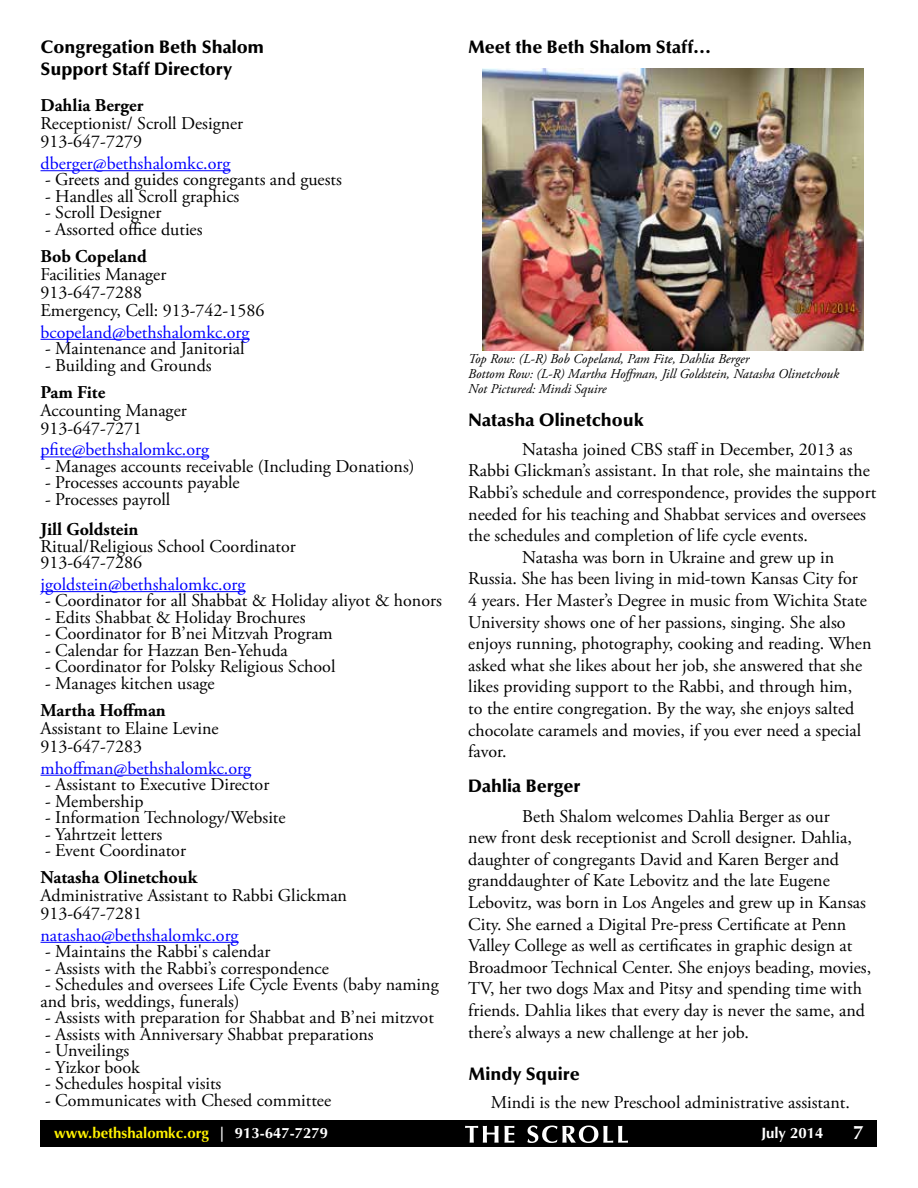
<style>
.page{position:relative;width:918px;height:1188px;background:#fff}
.page>*{position:absolute;margin:0;border:0;box-sizing:border-box;transform-origin:0 0}
.t1{font:700 19.5px "Optima LT Std";color:#fff}
.t2{font:18px/21.6px "Adobe Garamond Pro";color:#000}
.t3{font:18px "Adobe Garamond Pro";color:#00f}
.t4{font:900 18px/21.6px "Optima LT Std";color:#000}
.t5{font:700 18px "Adobe Garamond Pro";color:#000}
.t6{font:700 15px "Optima LT Std";color:#fff200}
.t7{font:700 15px "Optima LT Std";color:#fff}
.t8{font:italic 13.5px/15px "Adobe Garamond Pro";color:#000}
.s1{color:#fff}
</style>
<div class="page">
<div style="left:40px;top:1120px;width:838px;height:28px;background:#000"></div>
<svg style="left:465px;top:1126px;width:49px;height:17px"></svg>
<svg style="left:527px;top:1126px;width:101px;height:17px"></svg>
<hr style="left:41px;top:170px;width:189px;height:1px;background:#00f">
<hr style="left:41px;top:339px;width:209px;height:1px;background:#00f">
<hr style="left:41px;top:456px;width:168px;height:1px;background:#00f">
<hr style="left:41px;top:591px;width:205px;height:1px;background:#00f">
<hr style="left:41px;top:775px;width:210px;height:1px;background:#00f">
<hr style="left:41px;top:942px;width:198px;height:1px;background:#00f">
<img style="left:482px;top:68px;width:381px;height:283px">
<p class="t4" style="left:41px;top:36px;width:225px">Congregation Beth Shalom<br>Support Staff Directory</p>
<p class="t5" style="left:41px;top:95px;width:104px">Dahlia Berger</p>
<p class="t2" style="left:41px;top:115px;width:204px;line-height:18px">Receptionist/ Scroll Designer<br>913-647-7279</p>
<p class="t3" style="left:41px;top:152px;width:191px">dberger@bethshalomkc.org</p>
<p class="t2" style="left:45px;top:170px;width:298px">- Greets and guides congregants and guests</p>
<p class="t2" style="left:45px;top:186px;width:196px">- Handles all Scroll graphics</p>
<p class="t2" style="left:45px;top:203px;width:118px">- Scroll Designer</p>
<p class="t2" style="left:45px;top:219px;width:159px">- Assorted office duties</p>
<p class="t5" style="left:41px;top:246px;width:108px">Bob Copeland</p>
<p class="t2" style="left:41px;top:266px;width:225px;line-height:18px">Facilities Manager<br>913-647-7288<br>Emergency, Cell: 913-742-1586</p>
<p class="t3" style="left:41px;top:321px;width:211px">bcopeland@bethshalomkc.org</p>
<p class="t2" style="left:45px;top:338px;width:201px">- Maintenance and Janitorial</p>
<p class="t2" style="left:45px;top:355px;width:168px">- Building and Grounds</p>
<p class="t5" style="left:41px;top:381px;width:66px">Pam Fite</p>
<p class="t2" style="left:41px;top:401px;width:148px;line-height:18px">Accounting Manager<br>913-647-7271</p>
<p class="t3" style="left:41px;top:439px;width:170px">pfite@bethshalomkc.org</p>
<p class="t2" style="left:45px;top:456px;width:371px">- Manages accounts receivable (Including Donations)</p>
<p class="t2" style="left:45px;top:472px;width:196px">- Processes accounts payable</p>
<p class="t2" style="left:45px;top:489px;width:127px">- Processes payroll</p>
<p class="t5" style="left:41px;top:519px;width:99px">Jill Goldstein</p>
<p class="t2" style="left:41px;top:538px;width:257px;line-height:16.5px">Ritual/Religious School Coordinator<br>913-647-7286</p>
<p class="t3" style="left:41px;top:573px;width:207px">jgoldstein@bethshalomkc.org</p>
<p class="t2" style="left:45px;top:591px;width:398px">- Coordinator for all Shabbat &amp; Holiday aliyot &amp; honors</p>
<p class="t2" style="left:45px;top:607px;width:262px">- Edits Shabbat &amp; Holiday Brochures</p>
<p class="t2" style="left:45px;top:624px;width:289px">- Coordinator for B’nei Mitzvah Program</p>
<p class="t2" style="left:45px;top:640px;width:244px">- Calendar for Hazzan Ben-Yehuda</p>
<p class="t2" style="left:45px;top:657px;width:292px">- Coordinator for Polsky Religious School</p>
<p class="t2" style="left:45px;top:673px;width:171px">- Manages kitchen usage</p>
<p class="t5" style="left:41px;top:700px;width:127px">Martha Hoffman</p>
<p class="t2" style="left:41px;top:720px;width:180px;line-height:18px">Assistant to Elaine Levine<br>913-647-7283</p>
<p class="t3" style="left:41px;top:757px;width:212px">mhoffman@bethshalomkc.org</p>
<p class="t2" style="left:45px;top:774px;width:226px">- Assistant to Executive Director</p>
<p class="t2" style="left:45px;top:791px;width:100px">- Membership</p>
<p class="t2" style="left:45px;top:807px;width:242px">- Information Technology/Website</p>
<p class="t2" style="left:45px;top:824px;width:119px">- Yahrtzeit letters</p>
<p class="t2" style="left:45px;top:840px;width:143px">- Event Coordinator</p>
<p class="t5" style="left:41px;top:867px;width:158px">Natasha Olinetchouk</p>
<p class="t2" style="left:41px;top:887px;width:308px;line-height:18px">Administrative Assistant to Rabbi Glickman<br>913-647-7281</p>
<p class="t3" style="left:41px;top:924px;width:200px">natashao@bethshalomkc.org</p>
<p class="t2" style="left:45px;top:941px;width:227px">- Maintains the Rabbi's calendar</p>
<p class="t2" style="left:45px;top:958px;width:285px">- Assists with the Rabbi’s correspondence</p>
<p class="t2" style="left:41px;top:977px;width:400px;line-height:16.5px">- Schedules and oversees Life Cycle Events (baby naming and bris, weddings, funerals)</p>
<p class="t2" style="left:45px;top:1007px;width:390px">- Assists with preparation for Shabbat and B’nei mitzvot</p>
<p class="t2" style="left:45px;top:1024px;width:330px">- Assists with Anniversary Shabbat preparations</p>
<p class="t2" style="left:45px;top:1040px;width:86px">- Unveilings</p>
<p class="t2" style="left:45px;top:1057px;width:96px">- Yizkor book</p>
<p class="t2" style="left:45px;top:1073px;width:178px">- Schedules hospital visits</p>
<p class="t2" style="left:45px;top:1090px;width:288px">- Communicates with Chesed committee</p>
<p class="t4" style="left:468px;top:36px;width:244px">Meet the Beth Shalom Staff...</p>
<p class="t8" style="left:468px;top:352px;width:373px">Top Row: (L-R) Bob Copeland, Pam Fite, Dahlia Berger<br>Bottom Row: (L-R) Martha Hoffman, Jill Goldstein, Natasha Olinetchouk<br>Not Pictured: Mindi Squire</p>
<p class="t4" style="left:468px;top:410px;width:177px">Natasha Olinetchouk</p>
<p class="t2" style="left:522px;top:439px;width:332px">Natasha joined CBS staff in December, 2013 as</p>
<p class="t2" style="left:468px;top:461px;width:403px">Rabbi Glickman’s assistant. In that role, she maintains the</p>
<p class="t2" style="left:468px;top:482px;width:410px">Rabbi’s schedule and correspondence, provides the support</p>
<p class="t2" style="left:468px;top:504px;width:399px">needed for his teaching and Shabbat services and oversees</p>
<p class="t2" style="left:468px;top:525px;width:341px">the schedules and completion of life cycle events.</p>
<p class="t2" style="left:522px;top:547px;width:313px">Natasha was born in Ukraine and grew up in</p>
<p class="t2" style="left:468px;top:569px;width:391px">Russia. She has been living in mid-town Kansas City for</p>
<p class="t2" style="left:468px;top:590px;width:400px">4 years. Her Master’s Degree in music from Wichita State</p>
<p class="t2" style="left:468px;top:612px;width:379px">University shows one of her passions, singing. She also</p>
<p class="t2" style="left:468px;top:633px;width:405px">enjoys running, photography, cooking and reading. When</p>
<p class="t2" style="left:468px;top:655px;width:396px">asked what she likes about her job, she answered that she</p>
<p class="t2" style="left:468px;top:677px;width:386px">likes providing support to the Rabbi, and through him,</p>
<p class="t2" style="left:468px;top:698px;width:388px">to the entire congregation. By the way, she enjoys salted</p>
<p class="t2" style="left:468px;top:720px;width:394px">chocolate caramels and movies, if you ever need a special</p>
<p class="t2" style="left:468px;top:741px;width:40px">favor.</p>
<p class="t4" style="left:468px;top:775px;width:114px">Dahlia Berger</p>
<p class="t2" style="left:468px;top:806px;width:404px;text-indent:54px">Beth Shalom welcomes Dahlia Berger as our<br>new front desk receptionist and Scroll designer. Dahlia, daughter of congregants David and Karen Berger and granddaughter of Kate Lebovitz and the late Eugene Lebovitz, was born in Los Angeles and grew up in Kansas City. She earned a Digital Pre-press Certificate at Penn Valley College as well as certificates in graphic design at Broadmoor Technical Center. She enjoys beading, movies, TV, her two dogs Max and Pitsy and spending time with friends. Dahlia likes that every day is never the same, and there’s always a new challenge at her job.</p>
<p class="t4" style="left:468px;top:1063px;width:113px">Mindy Squire</p>
<p class="t2" style="left:491px;top:1092px;width:360px">Mindi is the new Preschool administrative assistant.</p>
<p class="t6" style="left:54px;top:1124px;width:276px">www.bethshalomkc.org <span class="s1">| 913-647-7279</span></p>
<p class="t7" style="left:761px;top:1124px;width:64px">July 2014</p>
<p class="t1" style="left:853px;top:1121px;width:12px">7</p>
</div>
